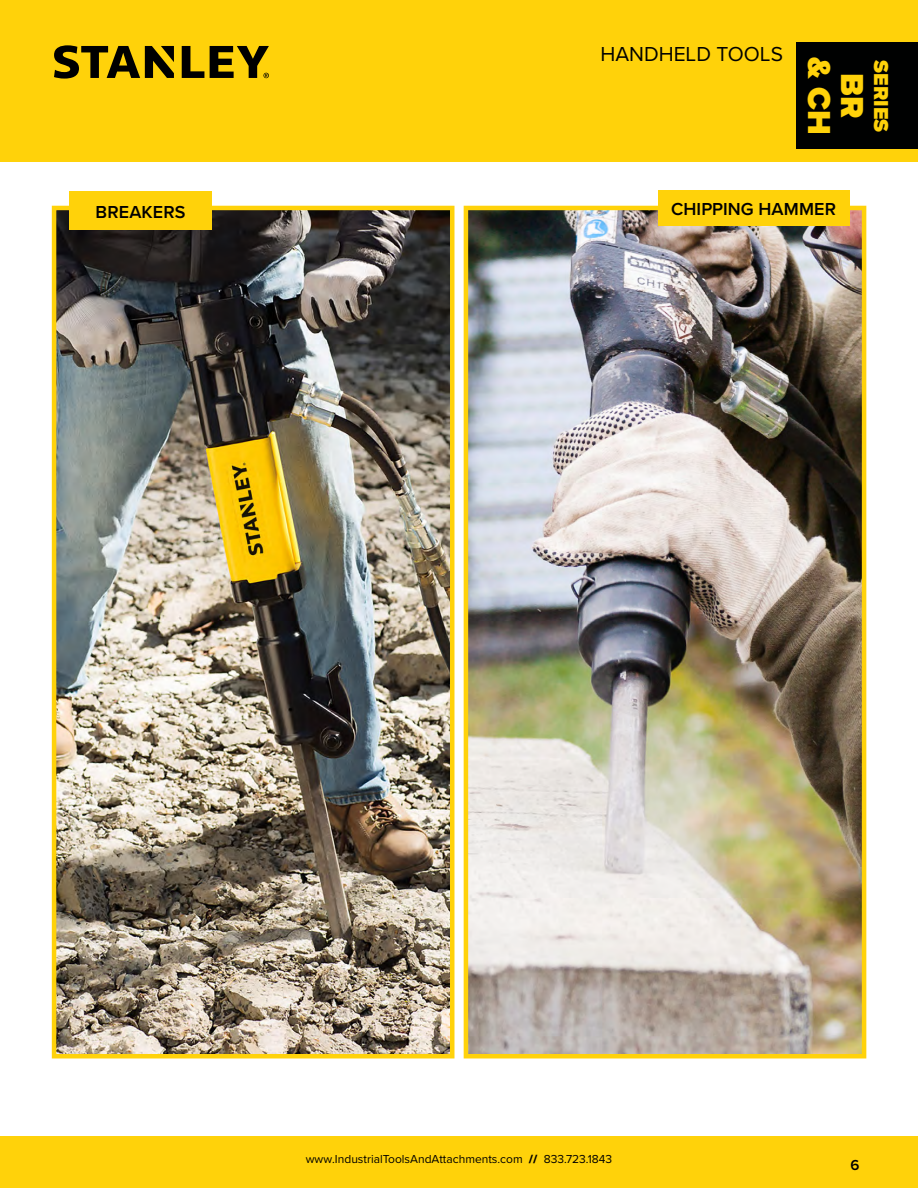
<style>
.page{position:relative;width:918px;height:1188px;background:#fff}
.page>*{position:absolute;margin:0;border:0;box-sizing:border-box;transform-origin:0 0}
.t1{font:900 33px/33px "Proxima Nova";color:#ffd20a;text-align:center}
.t2{font:21px "Proxima Nova";color:#000101}
.t3{font:900 21px "Proxima Nova";letter-spacing:.005em;color:#ffd20a}
.t4{font:600 18px "Proxima Nova";letter-spacing:.005em;color:#000}
.t5{font:600 15px "Proxima Nova";color:#000}
.t6{font:12px "Proxima Nova";color:#000}
.s1{font-weight:900}
</style>
<div class="page">
<div style="left:0;top:1136px;width:918px;height:52px;background:#ffd20a"></div>
<div style="left:0;top:0;width:918px;height:162px;background:#ffd20a"></div>
<div style="left:796px;top:42px;width:122px;height:107px;background:#000101"></div>
<svg style="left:54px;top:45px;width:215px;height:34px"></svg>
<img style="left:57px;top:211px;width:392px;height:842px">
<div style="left:52px;top:206px;width:402px;height:852px;border:4px solid #ffd20a"></div>
<img style="left:469px;top:211px;width:392px;height:842px">
<div style="left:464px;top:206px;width:402px;height:852px;border:4px solid #ffd20a"></div>
<div style="left:69px;top:192px;width:143px;height:38px;background:#ffd20a"></div>
<div style="left:658px;top:191px;width:191px;height:35px;background:#ffd20a"></div>
<h2 class="t2" style="left:600px;top:38px;width:184px">HANDHELD TOOLS</h2>
<h1 class="t1" style="left:869px;top:57px;width:79px;rotate:90deg">BR<br>&amp; CH</h1>
<h2 class="t3" style="left:897px;top:60px;width:74px;rotate:90deg">SERIES</h2>
<h3 class="t4" style="left:96px;top:198px;width:91px">BREAKERS</h3>
<h3 class="t4" style="left:671px;top:196px;width:167px">CHIPPING HAMMER</h3>
<p class="t6" style="left:306px;top:1150px;width:308px">www.IndustrialToolsAndAttachments.com <span class="s1">//</span> 833.723.1843</p>
<p class="t5" style="left:851px;top:1154px;width:11px">6</p>
</div>
